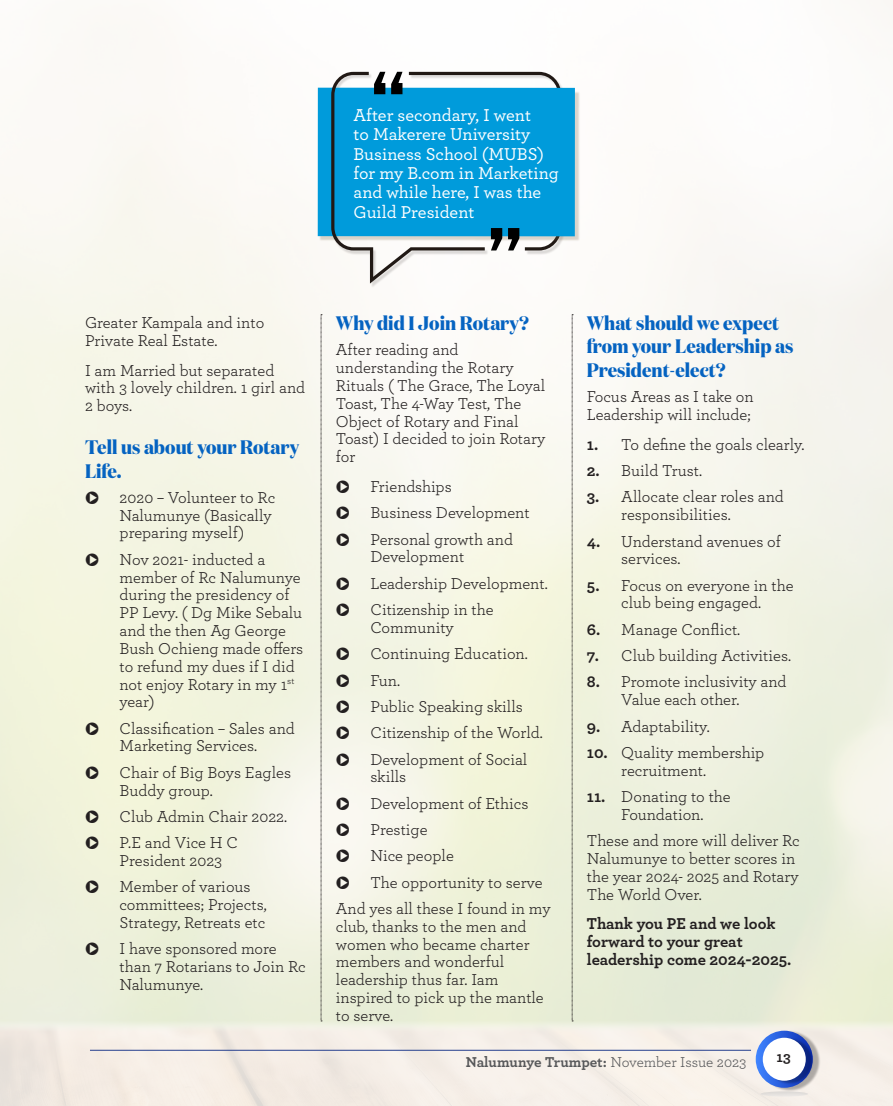
<style>
.page{position:relative;width:893px;height:1106px;background:#fff}
.page>*{position:absolute;margin:0;border:0;box-sizing:border-box;transform-origin:0 0}
.Heading_2{font:700 19.5px/23.4px "Domaine Disp Nar";color:#0563c1}
.BODY_TEXT{font:500 18px/19.5px "Archer";color:#fff}
.BODY_TEXT-2{font:16.5px/17.9px "Archer";color:#231f20}
.BODY_TEXT-3{font:700 16.5px/17.9px "Archer";color:#231f20}
.t1{font:700 15px "Archer";letter-spacing:-.005em;color:#57585a}
.t2{font:700 15px "Archer";color:#231f20}
.s1{font-weight:700}
.s2{font-weight:400}
</style>
<div class="page">
<img style="left:316px;top:65px;width:266px;height:227px">
<img style="left:310px;top:74px;width:277px;height:184px">
<div style="left:318px;top:88px;width:257px;height:148px;background:#009bdb"></div>
<svg style="left:331px;top:72px;width:230px;height:211px"></svg>
<svg style="left:321px;top:314px;width:1px;height:707px"></svg>
<svg style="left:572px;top:314px;width:1px;height:707px"></svg>
<img style="left:758px;top:1029px;width:62px;height:63px">
<svg style="left:756px;top:1030px;width:57px;height:57px"></svg>
<img style="left:765px;top:1036px;width:49px;height:49px">
<div style="left:763px;top:1037px;width:43px;height:43px;background:#fff;border-radius:50%"></div>
<svg style="left:760px;top:1091px;width:48px;height:5px"></svg>
<hr style="left:90px;top:1050px;width:661px;height:1px;background:#253f8e">
<svg style="left:86px;top:491px;width:12px;height:13px"></svg>
<svg style="left:86px;top:553px;width:12px;height:13px"></svg>
<svg style="left:86px;top:722px;width:12px;height:12px"></svg>
<svg style="left:86px;top:766px;width:12px;height:12px"></svg>
<svg style="left:86px;top:810px;width:12px;height:13px"></svg>
<svg style="left:86px;top:836px;width:12px;height:13px"></svg>
<svg style="left:86px;top:880px;width:12px;height:13px"></svg>
<svg style="left:86px;top:942px;width:12px;height:13px"></svg>
<svg style="left:337px;top:480px;width:12px;height:13px"></svg>
<svg style="left:337px;top:506px;width:12px;height:13px"></svg>
<svg style="left:337px;top:533px;width:12px;height:12px"></svg>
<svg style="left:337px;top:577px;width:12px;height:13px"></svg>
<svg style="left:337px;top:603px;width:12px;height:13px"></svg>
<svg style="left:337px;top:647px;width:12px;height:13px"></svg>
<svg style="left:337px;top:674px;width:12px;height:12px"></svg>
<svg style="left:337px;top:700px;width:12px;height:13px"></svg>
<svg style="left:337px;top:726px;width:12px;height:13px"></svg>
<svg style="left:337px;top:753px;width:12px;height:12px"></svg>
<svg style="left:337px;top:797px;width:12px;height:12px"></svg>
<svg style="left:337px;top:823px;width:12px;height:13px"></svg>
<svg style="left:337px;top:849px;width:12px;height:13px"></svg>
<svg style="left:337px;top:876px;width:12px;height:12px"></svg>
<p class="BODY_TEXT" style="left:354px;top:104px;width:207px">After secondary, I went<br>to Makerere University<br>Business School (MUBS) for my B.com in Marketing and while here, I was the<br>Guild President</p>
<p class="BODY_TEXT-2" style="left:85px;top:313px;width:181px">Greater Kampala and into<br>Private Real Estate.</p>
<p class="BODY_TEXT-2" style="left:85px;top:360px;width:222px">I am Married but separated with 3 lovely children. 1 girl and<br>2 boys.</p>
<p class="Heading_2" style="left:85px;top:435px;width:216px">Tell us about your Rotary<br>Life.</p>
<p class="BODY_TEXT-2" style="left:120px;top:487px;width:157px">2020 – Volunteer to Rc<br>Nalumunye (Basically preparing myself)</p>
<p class="BODY_TEXT-2" style="left:120px;top:549px;width:185px">Nov 2021- inducted a member of Rc Nalumunye during the presidency of<br>PP Levy. ( Dg Mike Sebalu and the then Ag George<br>Bush Ochieng made offers to refund my dues if I did not enjoy Rotary in my 1<sup>st </sup>year)</p>
<p class="BODY_TEXT-2" style="left:120px;top:718px;width:177px">Classification – Sales and<br>Marketing Services.</p>
<p class="BODY_TEXT-2" style="left:120px;top:762px;width:173px">Chair of Big Boys Eagles<br>Buddy group.</p>
<p class="BODY_TEXT-2" style="left:120px;top:806px;width:169px">Club Admin Chair 2022.</p>
<p class="BODY_TEXT-2" style="left:120px;top:833px;width:120px">P.E and Vice H C<br>President 2023</p>
<p class="BODY_TEXT-2" style="left:120px;top:877px;width:149px">Member of various committees; Projects,<br>Strategy, Retreats etc</p>
<p class="BODY_TEXT-2" style="left:120px;top:939px;width:188px">I have sponsored more than 7 Rotarians to Join Rc<br>Nalumunye.</p>
<p class="Heading_2" style="left:336px;top:311px;width:195px">Why did I Join Rotary?</p>
<p class="BODY_TEXT-2" style="left:336px;top:340px;width:211px">After reading and understanding the Rotary<br>Rituals ( The Grace, The Loyal<br>Toast, The 4-Way Test, The<br>Object of Rotary and Final<br>Toast) I decided to join Rotary for</p>
<p class="BODY_TEXT-2" style="left:370px;top:477px;width:83px">Friendships</p>
<p class="BODY_TEXT-2" style="left:370px;top:503px;width:161px">Business Development</p>
<p class="BODY_TEXT-2" style="left:370px;top:529px;width:144px">Personal growth and<br>Development</p>
<p class="BODY_TEXT-2" style="left:370px;top:573px;width:179px">Leadership Development.</p>
<p class="BODY_TEXT-2" style="left:370px;top:600px;width:125px">Citizenship in the<br>Community</p>
<p class="BODY_TEXT-2" style="left:370px;top:644px;width:159px">Continuing Education.</p>
<p class="BODY_TEXT-2" style="left:370px;top:670px;width:31px">Fun.</p>
<p class="BODY_TEXT-2" style="left:370px;top:696px;width:154px">Public Speaking skills</p>
<p class="BODY_TEXT-2" style="left:370px;top:723px;width:174px">Citizenship of the World.</p>
<p class="BODY_TEXT-2" style="left:370px;top:749px;width:158px">Development of Social skills</p>
<p class="BODY_TEXT-2" style="left:370px;top:793px;width:160px">Development of Ethics</p>
<p class="BODY_TEXT-2" style="left:370px;top:819px;width:59px">Prestige</p>
<p class="BODY_TEXT-2" style="left:370px;top:846px;width:85px">Nice people</p>
<p class="BODY_TEXT-2" style="left:370px;top:872px;width:174px">The opportunity to serve</p>
<p class="BODY_TEXT-2" style="left:336px;top:898px;width:216px">And yes all these I found in my club, thanks to the men and women who became charter members and wonderful leadership thus far. Iam inspired to pick up the mantle to serve.</p>
<p class="Heading_2" style="left:587px;top:311px;width:208px">What should we expect from your Leadership as<br>President-elect?</p>
<p class="BODY_TEXT-2" style="left:587px;top:387px;width:168px">Focus Areas as I take on<br>Leadership will include;</p>
<p class="BODY_TEXT-2" style="left:587px;top:434px;width:219px"><span class="s1">1.</span> To define the goals clearly.</p>
<p class="BODY_TEXT-2" style="left:587px;top:461px;width:117px"><span class="s1">2.</span> Build Trust.</p>
<p class="BODY_TEXT-2" style="left:621px;top:487px;width:164px;text-indent:-34px"><span class="s1">3.</span> Allocate clear roles and responsibilities.</p>
<p class="BODY_TEXT-2" style="left:621px;top:531px;width:161px;text-indent:-34px"><span class="s1">4.</span> Understand avenues of services.</p>
<p class="BODY_TEXT-2" style="left:587px;top:575px;width:208px;text-align:center"><span class="s1">5.</span> Focus on everyone in the club being engaged.</p>
<p class="BODY_TEXT-2" style="left:587px;top:619px;width:155px"><span class="s1">6.</span> Manage Conflict.</p>
<p class="BODY_TEXT-2" style="left:587px;top:646px;width:206px"><span class="s1">7.</span> Club building Activities.</p>
<p class="BODY_TEXT-2" style="left:621px;top:672px;width:167px;text-indent:-34px"><span class="s1">8.</span> Promote inclusivity and<br>Value each other.</p>
<p class="BODY_TEXT-2" style="left:587px;top:716px;width:124px"><span class="s1">9.</span> Adaptability.</p>
<p class="BODY_TEXT-2" style="left:621px;top:742px;width:145px;text-indent:-34px"><span class="s1">10.</span> Quality membership recruitment.</p>
<p class="BODY_TEXT-2" style="left:587px;top:786px;width:145px;text-align:center"><span class="s1">11.</span> Donating to the<br>Foundation.</p>
<p class="BODY_TEXT-2" style="left:587px;top:831px;width:215px">These and more will deliver Rc<br>Nalumunye to better scores in the year 2024- 2025 and Rotary<br>The World Over.</p>
<p class="BODY_TEXT-3" style="left:587px;top:914px;width:206px">Thank you PE and we look forward to your great leadership come 2024-2025.</p>
<p class="t1" style="left:466px;top:1049px;width:282px">Nalumunye Trumpet: <span class="s2">November Issue 2023</span></p>
<p class="t2" style="left:776px;top:1045px;width:16px">13</p>
</div>
